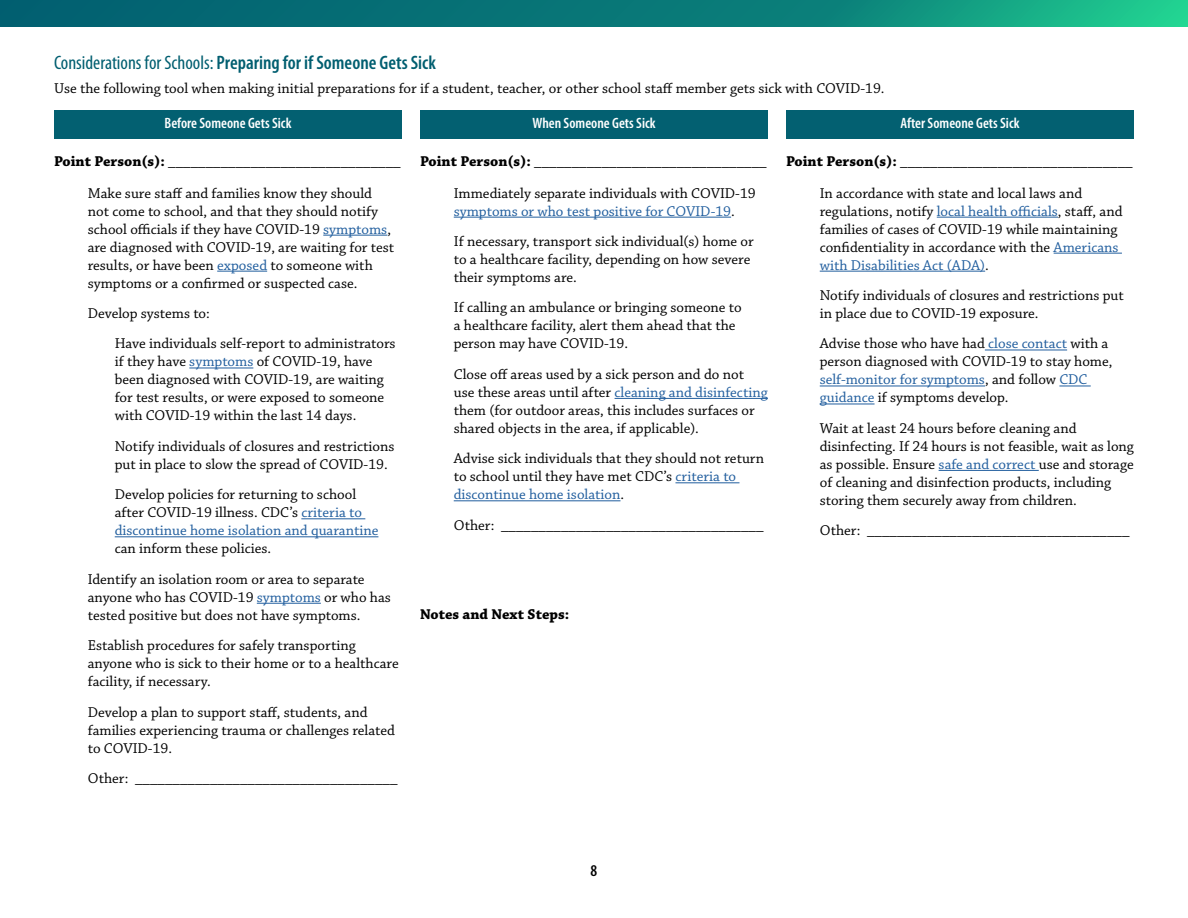
<style>
.page{position:relative;width:1188px;height:918px;background:#fff}
.page>*{position:absolute;margin:0;border:0;box-sizing:border-box;transform-origin:0 0}
.H3_Chart_Header{font:600 condensed 19.5px "Myriad Pro";color:#005e70}
.t1{font:600 condensed 16.5px "Myriad Pro";color:#000}
.L1_text{font:15px/18px "Chaparral Pro";color:#000}
.L2_text{font:15px/18px "Chaparral Pro";color:#000}
.Point_Person{font:700 15px "Chaparral Pro";color:#000}
.p_Sub_Head_caption{font:15px "Chaparral Pro";color:#000}
.column_header_shaded{font:600 condensed 15px "Myriad Pro";color:#fff}
.s1{font-weight:400}
.s2{color:#215e9e}
</style>
<div class="page">
<svg style="left:0;top:0;width:1188px;height:27px;background:#0b817a"></svg>
<div style="left:54px;top:110px;width:348px;height:28px;background:#036071"></div>
<hr style="left:323px;top:235px;width:64px;height:1px;background:#215e9e">
<hr style="left:217px;top:271px;width:50px;height:1px;background:#215e9e">
<hr style="left:189px;top:368px;width:64px;height:1px;background:#215e9e">
<hr style="left:301px;top:518px;width:64px;height:1px;background:#215e9e">
<hr style="left:115px;top:536px;width:263px;height:1px;background:#215e9e">
<hr style="left:257px;top:603px;width:64px;height:1px;background:#215e9e">
<div style="left:420px;top:110px;width:348px;height:28px;background:#036071"></div>
<hr style="left:454px;top:217px;width:277px;height:1px;background:#215e9e">
<hr style="left:615px;top:398px;width:153px;height:1px;background:#215e9e">
<hr style="left:675px;top:482px;width:64px;height:1px;background:#215e9e">
<hr style="left:454px;top:500px;width:167px;height:1px;background:#215e9e">
<div style="left:786px;top:110px;width:348px;height:28px;background:#036071"></div>
<hr style="left:937px;top:217px;width:121px;height:1px;background:#215e9e">
<hr style="left:1054px;top:253px;width:68px;height:1px;background:#215e9e">
<hr style="left:820px;top:271px;width:165px;height:1px;background:#215e9e">
<hr style="left:985px;top:350px;width:82px;height:1px;background:#215e9e">
<hr style="left:820px;top:386px;width:165px;height:1px;background:#215e9e">
<hr style="left:1059px;top:386px;width:32px;height:1px;background:#215e9e">
<hr style="left:820px;top:404px;width:55px;height:1px;background:#215e9e">
<hr style="left:939px;top:470px;width:100px;height:1px;background:#215e9e">
<h3 class="H3_Chart_Header" style="left:54px;top:52px;width:383px"><span class="s1">Considerations for Schools:</span> Preparing for if Someone Gets Sick</h3>
<p class="p_Sub_Head_caption" style="left:54px;top:80px;width:832px">Use the following tool when making initial preparations for if a student, teacher, or other school staff member gets sick with COVID-19.</p>
<p class="column_header_shaded" style="left:165px;top:115px;width:128px">Before Someone Gets Sick</p>
<p class="Point_Person" style="left:54px;top:153px;width:348px">Point Person(s): _______________________________</p>
<p class="L1_text" style="left:88px;top:184px;width:308px">Make sure staff and families know they should not come to school, and that they should notify school officials if they have COVID-19 <span class="s2">symptoms</span>, are diagnosed with COVID-19, are waiting for test results, or have been <span class="s2">exposed</span> to someone with symptoms or a confirmed or suspected case.</p>
<p class="L1_text" style="left:88px;top:305px;width:124px">Develop systems to:</p>
<p class="L2_text" style="left:115px;top:335px;width:282px">Have individuals self-report to administrators if they have <span class="s2">symptoms</span> of COVID-19, have been diagnosed with COVID-19, are waiting for test results, or were exposed to someone with COVID-19 within the last 14 days.</p>
<p class="L2_text" style="left:115px;top:438px;width:281px">Notify individuals of closures and restrictions put in place to slow the spread of COVID-19.</p>
<p class="L2_text" style="left:115px;top:486px;width:265px">Develop policies for returning to school after COVID-19 illness. CDC’s <span class="s2">criteria to discontinue home isolation and quarantine </span>can inform these policies.</p>
<p class="L1_text" style="left:88px;top:571px;width:305px">Identify an isolation room or area to separate anyone who has COVID-19 <span class="s2">symptoms</span> or who has tested positive but does not have symptoms.</p>
<p class="L1_text" style="left:88px;top:637px;width:312px">Establish procedures for safely transporting anyone who is sick to their home or to a healthcare facility, if necessary.</p>
<p class="L1_text" style="left:88px;top:703px;width:309px">Develop a plan to support staff, students, and families experiencing trauma or challenges related to COVID-19.</p>
<p class="L1_text" style="left:88px;top:770px;width:311px">Other: ___________________________________</p>
<p class="column_header_shaded" style="left:900px;top:115px;width:121px">After Someone Gets Sick</p>
<p class="Point_Person" style="left:786px;top:153px;width:348px">Point Person(s): _______________________________</p>
<p class="L1_text" style="left:820px;top:184px;width:304px">In accordance with state and local laws and regulations, notify <span class="s2">local health officials</span>, staff, and families of cases of COVID-19 while maintaining confidentiality in accordance with the <span class="s2">Americans with Disabilities Act (ADA)</span>.</p>
<p class="L1_text" style="left:820px;top:287px;width:306px">Notify individuals of closures and restrictions put in place due to COVID-19 exposure.</p>
<p class="L1_text" style="left:820px;top:335px;width:294px">Advise those who have had <span class="s2">close contact</span> with a person diagnosed with COVID-19 to stay home, <span class="s2">self-monitor for symptoms</span>, and follow <span class="s2">CDC guidance</span> if symptoms develop.</p>
<p class="L1_text" style="left:820px;top:420px;width:316px">Wait at least 24 hours before cleaning and disinfecting. If 24 hours is not feasible, wait as long as possible. Ensure <span class="s2">safe and correct</span> use and storage of cleaning and disinfection products, including storing them securely away from children.</p>
<p class="L1_text" style="left:820px;top:522px;width:311px">Other: ___________________________________</p>
<p class="column_header_shaded" style="left:532px;top:115px;width:125px">When Someone Gets Sick</p>
<p class="Point_Person" style="left:420px;top:153px;width:348px">Point Person(s): _______________________________</p>
<p class="L1_text" style="left:454px;top:184px;width:304px">Immediately separate individuals with COVID-19 <span class="s2">symptoms or who test positive for COVID-19</span>.</p>
<p class="L1_text" style="left:454px;top:233px;width:302px">If necessary, transport sick individual(s) home or to a healthcare facility, depending on how severe their symptoms are.</p>
<p class="L1_text" style="left:454px;top:299px;width:290px">If calling an ambulance or bringing someone to a healthcare facility, alert them ahead that the person may have COVID-19.</p>
<p class="L1_text" style="left:454px;top:366px;width:316px">Close off areas used by a sick person and do not use these areas until after <span class="s2">cleaning and disinfecting </span>them (for outdoor areas, this includes surfaces or shared objects in the area, if applicable).</p>
<p class="L1_text" style="left:454px;top:450px;width:312px">Advise sick individuals that they should not return to school until they have met CDC’s <span class="s2">criteria to discontinue home isolation</span>.</p>
<p class="L1_text" style="left:454px;top:517px;width:311px">Other: ___________________________________</p>
<p class="Point_Person" style="left:420px;top:605px;width:151px">Notes and Next Steps:</p>
<p class="t1" style="left:591px;top:862px;width:8px">8</p>
</div>
